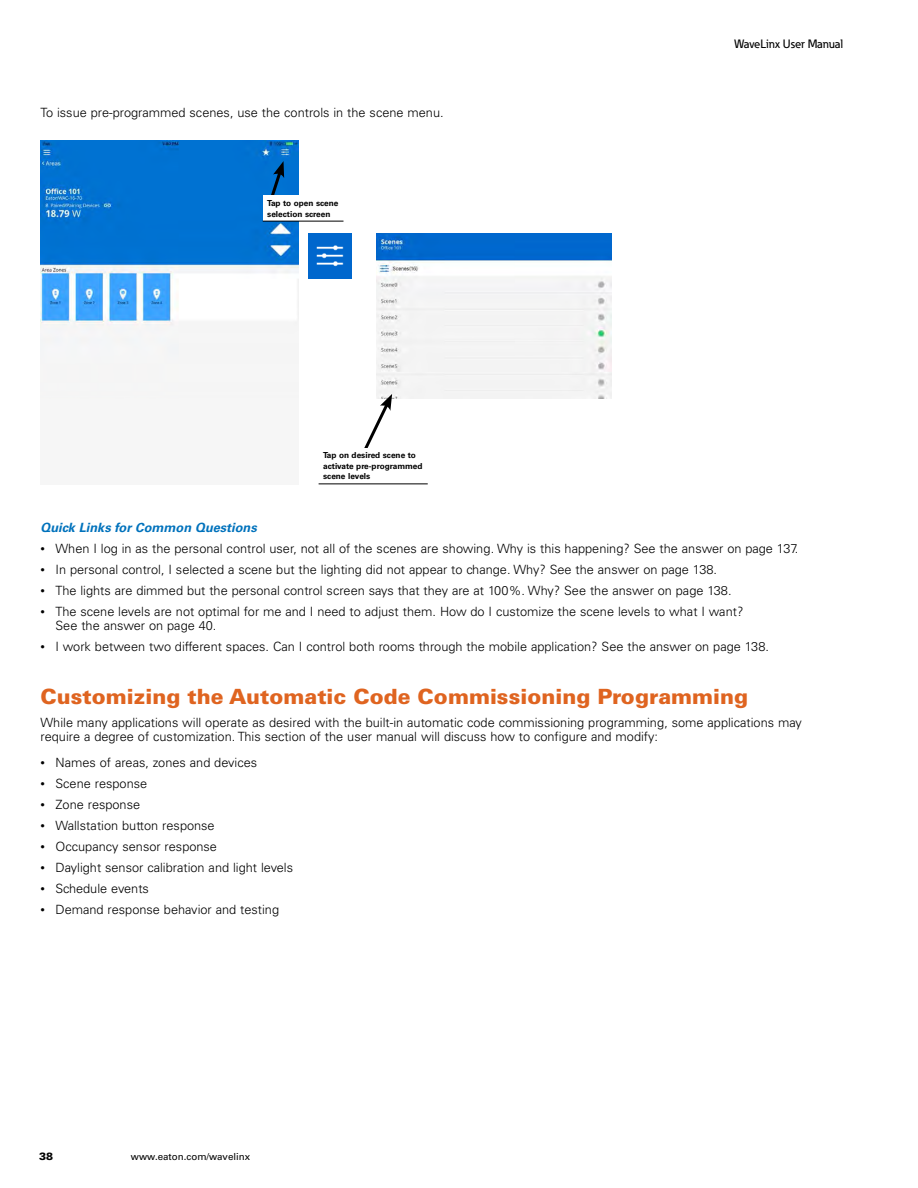
<style>
.page{position:relative;width:918px;height:1188px;background:#fff}
.page>*{position:absolute;margin:0;border:0;box-sizing:border-box;transform-origin:0 0}
.t1{font:900 21px "Univers LT Std";color:#df6420}
.t2{font:300 12.75px/14.2px "Univers LT Std";color:#000}
.t3{font:italic 700 12.75px "Univers LT Std";color:#0072bc}
.t4{font:500 12px "Eaton";color:#000}
.t5{font:900 10.5px "Univers LT Std";color:#000}
.t6{font:9.75px "Univers LT Std";color:#000}
.t7{font:700 8.25px/10.5px "Univers LT Std";color:#000}
.s1{font-size:9px}
</style>
<div class="page">
<img style="left:308px;top:234px;width:44px;height:44px">
<img style="left:41px;top:141px;width:257px;height:219px">
<svg style="left:266px;top:161px;width:18px;height:35px"></svg>
<div style="left:263px;top:196px;width:81px;height:25px;background:#fff"></div>
<hr style="left:263px;top:221px;width:81px;height:1px;background:#000">
<img style="left:377px;top:233px;width:234px;height:165px">
<svg style="left:364px;top:394px;width:28px;height:54px"></svg>
<hr style="left:319px;top:484px;width:109px;height:1px;background:#000">
<p class="t2" style="left:40px;top:106px;width:405px">To issue pre-programmed scenes, use the controls in the scene menu.</p>
<p class="t7" style="left:267px;top:198px;width:73px">Tap to open scene selection screen</p>
<p class="t7" style="left:323px;top:450px;width:101px">Tap on desired scene to activate pre-programmed scene levels</p>
<p class="t4" style="left:734px;top:37px;width:110px">WaveLinx User Manual</p>
<p class="t3" style="left:40px;top:520px;width:218px">Quick Links for Common Questions</p>
<p class="t2" style="left:40px;top:541px;width:759px"><span class="s1">•</span> When I log in as the personal control user, not all of the scenes are showing. Why is this happening? See the answer on page 137.</p>
<p class="t2" style="left:40px;top:562px;width:678px"><span class="s1">•</span> In personal control, I selected a scene but the lighting did not appear to change. Why? See the answer on page 138.</p>
<p class="t2" style="left:40px;top:583px;width:693px"><span class="s1">•</span> The lights are dimmed but the personal control screen says that they are at 100%. Why? See the answer on page 138.</p>
<p class="t2" style="left:56px;top:604px;width:689px;text-indent:-15px"><span class="s1">•</span> The scene levels are not optimal for me and I need to adjust them. How do I customize the scene levels to what I want?<br>See the answer on page 40.</p>
<p class="t2" style="left:40px;top:640px;width:730px"><span class="s1">•</span> I work between two different spaces. Can I control both rooms through the mobile application? See the answer on page 138.</p>
<h1 class="t1" style="left:40px;top:683px;width:709px">Customizing the Automatic Code Commissioning Programming</h1>
<p class="t2" style="left:40px;top:715px;width:763px">While many applications will operate as desired with the built-in automatic code commissioning programming, some applications may require a degree of customization. This section of the user manual will discuss how to configure and modify:</p>
<p class="t2" style="left:40px;top:756px;width:218px"><span class="s1">•</span> Names of areas, zones and devices</p>
<p class="t2" style="left:40px;top:777px;width:108px"><span class="s1">•</span> Scene response</p>
<p class="t2" style="left:40px;top:798px;width:101px"><span class="s1">•</span> Zone response</p>
<p class="t2" style="left:40px;top:819px;width:176px"><span class="s1">•</span> Wallstation button response</p>
<p class="t2" style="left:40px;top:840px;width:178px"><span class="s1">•</span> Occupancy sensor response</p>
<p class="t2" style="left:40px;top:861px;width:254px"><span class="s1">•</span> Daylight sensor calibration and light levels</p>
<p class="t2" style="left:40px;top:882px;width:110px"><span class="s1">•</span> Schedule events</p>
<p class="t2" style="left:40px;top:903px;width:240px"><span class="s1">•</span> Demand response behavior and testing</p>
<p class="t5" style="left:39px;top:1150px;width:16px">38</p>
<p class="t6" style="left:131px;top:1151px;width:121px">www.eaton.com/wavelinx</p>
</div>
